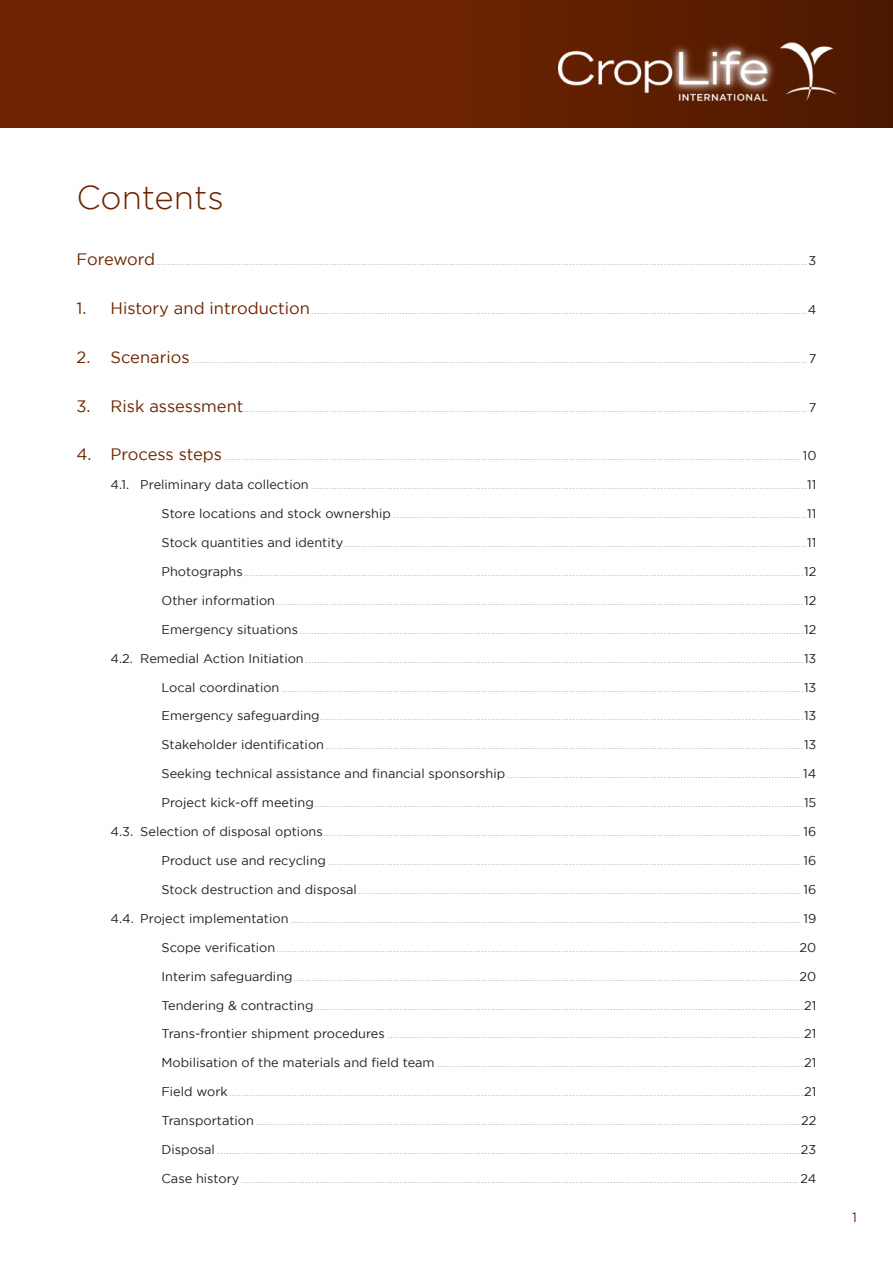
<style>
.page{position:relative;width:893px;height:1263px;background:#fff}
.page>*{position:absolute;margin:0;border:0;box-sizing:border-box;transform-origin:0 0}
.t1{font:300 33px "Gotham";color:#6e2401}
.t2{font:13.5px "Gotham";color:#6e2401}
.t3{font:300 12.75px "Gotham";color:#a8a9ad}
.s1{font-weight:400;font-size:16.5px;color:#6e2401}
.s2{font-weight:400;color:#231f20}
</style>
<div class="page">
<div style="left:0;top:0;width:893px;height:128px;background:#6e2401"></div>
<div style="left:446px;top:0;width:447px;height:128px;background:linear-gradient(to right,#6d2300,#4a1800)"></div>
<img style="left:559px;top:5px;width:277px;height:123px">
<h1 class="t1" style="left:77px;top:179px;width:149px">Contents</h1>
<p class="t3" style="left:77px;top:254px;width:741px"><span class="s1">Foreword</span>..............................................................................................................................................................................................................................<span class="s2">3</span></p>
<p class="t3" style="left:77px;top:303px;width:741px"><span class="s1">1. History and introduction</span>.........................................................................................................................................................................<span class="s2">4</span></p>
<p class="t3" style="left:77px;top:351px;width:741px"><span class="s1">2. Scenarios</span>.................................................................................................................................................................................................................. <span class="s2">7</span></p>
<p class="t3" style="left:77px;top:400px;width:741px"><span class="s1">3. Risk assessment</span>................................................................................................................................................................................................ <span class="s2">7</span></p>
<p class="t3" style="left:77px;top:449px;width:741px"><span class="s1">4. Process steps</span>.....................................................................................................................................................................................................<span class="s2">10</span></p>
<p class="t3" style="left:111px;top:478px;width:707px"><span class="s2">4.1. Preliminary data collection</span> .........................................................................................................................................................................<span class="s2">11</span></p>
<p class="t3" style="left:162px;top:507px;width:656px"><span class="s2">Store locations and stock ownership</span> .............................................................................................................................................<span class="s2">11</span></p>
<p class="t3" style="left:162px;top:535px;width:656px"><span class="s2">Stock quantities and identity</span>..............................................................................................................................................................<span class="s2">11</span></p>
<p class="t3" style="left:162px;top:564px;width:656px"><span class="s2">Photographs</span>...............................................................................................................................................................................................<span class="s2">12</span></p>
<p class="t3" style="left:162px;top:593px;width:656px"><span class="s2">Other information</span>....................................................................................................................................................................................<span class="s2">12</span></p>
<p class="t3" style="left:162px;top:622px;width:656px"><span class="s2">Emergency situations</span>............................................................................................................................................................................<span class="s2">12</span></p>
<p class="t3" style="left:111px;top:651px;width:707px"><span class="s2">4.2. Remedial Action Initiation</span>..........................................................................................................................................................................<span class="s2">13</span></p>
<p class="t3" style="left:162px;top:680px;width:656px"><span class="s2">Local coordination</span> ..................................................................................................................................................................................<span class="s2">13</span></p>
<p class="t3" style="left:162px;top:709px;width:656px"><span class="s2">Emergency safeguarding</span>.....................................................................................................................................................................<span class="s2">13</span></p>
<p class="t3" style="left:162px;top:738px;width:656px"><span class="s2">Stakeholder identification</span>...................................................................................................................................................................<span class="s2">13</span></p>
<p class="t3" style="left:162px;top:767px;width:656px"><span class="s2">Seeking technical assistance and financial sponsorship</span> .................................................................................................... <span class="s2">14</span></p>
<p class="t3" style="left:162px;top:796px;width:656px"><span class="s2">Project kick-off meeting</span>.......................................................................................................................................................................<span class="s2">15</span></p>
<p class="t3" style="left:111px;top:825px;width:707px"><span class="s2">4.3. Selection of disposal options</span>................................................................................................................................................................... <span class="s2">16</span></p>
<p class="t3" style="left:162px;top:853px;width:656px"><span class="s2">Product use and recycling</span> ................................................................................................................................................................. <span class="s2">16</span></p>
<p class="t3" style="left:162px;top:882px;width:656px"><span class="s2">Stock destruction and disposal</span>....................................................................................................................................................... <span class="s2">16</span></p>
<p class="t3" style="left:111px;top:911px;width:707px"><span class="s2">4.4. Project implementation</span> .............................................................................................................................................................................. <span class="s2">19</span></p>
<p class="t3" style="left:162px;top:940px;width:656px"><span class="s2">Scope verification</span>..................................................................................................................................................................................<span class="s2">20</span></p>
<p class="t3" style="left:162px;top:969px;width:656px"><span class="s2">Interim safeguarding</span>............................................................................................................................................................................<span class="s2">20</span></p>
<p class="t3" style="left:162px;top:998px;width:656px"><span class="s2">Tendering &amp; contracting</span>.......................................................................................................................................................................<span class="s2">21</span></p>
<p class="t3" style="left:162px;top:1027px;width:656px"><span class="s2">Trans-frontier shipment procedures</span> ..............................................................................................................................................<span class="s2">21</span></p>
<p class="t3" style="left:162px;top:1056px;width:656px"><span class="s2">Mobilisation of the materials and field team</span> .............................................................................................................................<span class="s2">21</span></p>
<p class="t3" style="left:162px;top:1085px;width:656px"><span class="s2">Field work</span>....................................................................................................................................................................................................<span class="s2">21</span></p>
<p class="t3" style="left:162px;top:1114px;width:656px"><span class="s2">Transportation</span>..........................................................................................................................................................................................<span class="s2">22</span></p>
<p class="t3" style="left:162px;top:1142px;width:656px"><span class="s2">Disposal</span> .......................................................................................................................................................................................................<span class="s2">23</span></p>
<p class="t3" style="left:162px;top:1171px;width:656px"><span class="s2">Case history</span>.............................................................................................................................................................................................. <span class="s2">24</span></p>
<p class="t2" style="left:852px;top:1209px;width:6px">1</p>
</div>
